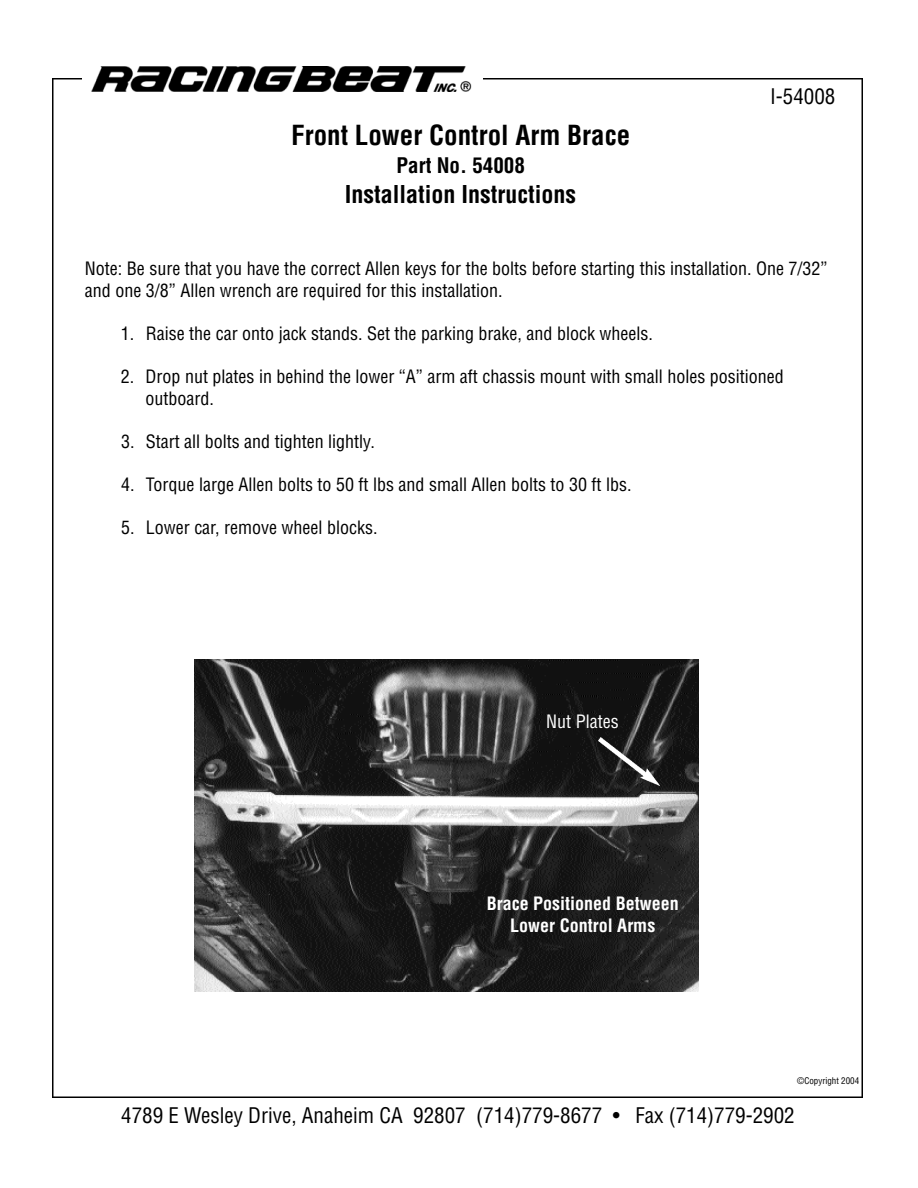
<style>
.page{position:relative;width:918px;height:1188px;background:#fff}
.page>*{position:absolute;margin:0;border:0;box-sizing:border-box;transform-origin:0 0}
.t1{font:700 condensed 27px "Helvetica";color:#000}
.t2{font:700 condensed 24px "Helvetica";color:#000}
.t3{font:condensed 21px "Helvetica";color:#000}
.t4{font:700 condensed 21px "Helvetica";color:#000}
.t5{font:condensed 18px/21.3px "Helvetica";color:#000}
.t6{font:700 condensed 18px/21.8px "Helvetica";color:#fff;text-align:center}
.t7{font:condensed 18px "Helvetica";color:#fff}
.t8{font:condensed 9px "Helvetica";color:#000}
</style>
<div class="page">
<img style="left:53px;top:78px;width:810px;height:1020px">
<div style="left:82px;top:56px;width:400px;height:48px;background:#fff"></div>
<img style="left:91px;top:66px;width:381px;height:26px">
<img style="left:195px;top:660px;width:504px;height:332px">
<img style="left:598px;top:738px;width:62px;height:48px">
<h1 class="t1" style="left:291px;top:125px;width:341px">Front Lower Control Arm Brace</h1>
<p class="t4" style="left:397px;top:157px;width:130px">Part No. 54008</p>
<h2 class="t2" style="left:345px;top:185px;width:233px">Installation Instructions</h2>
<p class="t3" style="left:770px;top:88px;width:67px">I-54008</p>
<p class="t5" style="left:85px;top:260px;width:744px">Note: Be sure that you have the correct Allen keys for the bolts before starting this installation. One 7/32” and one 3/8” Allen wrench are required for this installation.</p>
<p class="t5" style="left:121px;top:324px;width:534px">1. Raise the car onto jack stands. Set the parking brake, and block wheels.</p>
<p class="t5" style="left:146px;top:368px;width:640px;text-indent:-25px">2. Drop nut plates in behind the lower “A” arm aft chassis mount with small holes positioned outboard.</p>
<p class="t5" style="left:121px;top:432px;width:255px">3. Start all bolts and tighten lightly.</p>
<p class="t5" style="left:121px;top:476px;width:512px">4. Torque large Allen bolts to 50 ft lbs and small Allen bolts to 30 ft lbs.</p>
<p class="t5" style="left:121px;top:519px;width:258px">5. Lower car, remove wheel blocks.</p>
<p class="t7" style="left:546px;top:714px;width:74px">Nut Plates</p>
<p class="t6" style="left:487px;top:894px;width:194px">Brace Positioned Between<br>Lower Control Arms</p>
<p class="t8" style="left:797px;top:1077px;width:63px">©Copyright 2004</p>
<p class="t3" style="left:121px;top:1107px;width:675px">4789 E Wesley Drive, Anaheim CA 92807 (714)779-8677 • Fax (714)779-2902</p>
</div>
